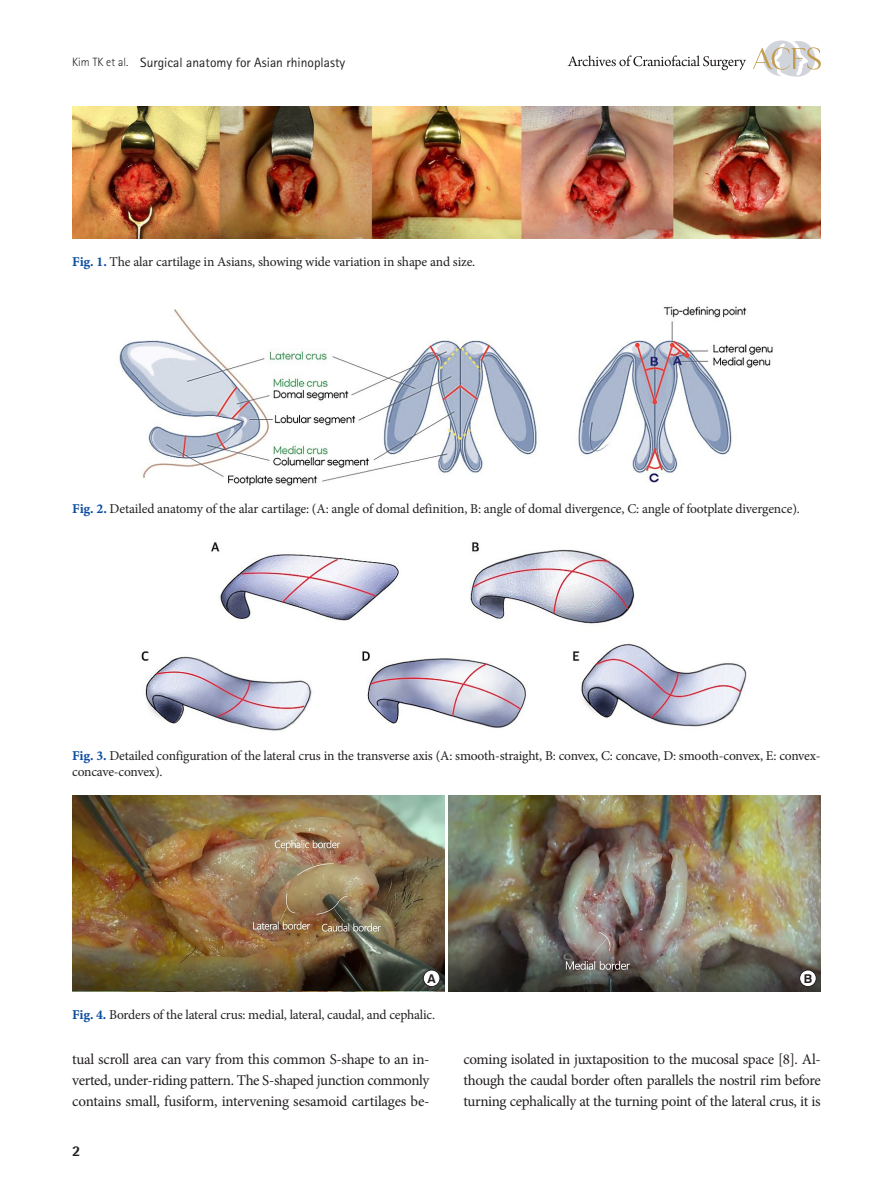
<style>
.page{position:relative;width:893px;height:1191px;background:#fff}
.page>*{position:absolute;margin:0;border:0;box-sizing:border-box;transform-origin:0 0}
.본문_0{font:15px/21px "Minion Pro";letter-spacing:-.02em;color:#231f20;text-align:justify}
.t1{font:800 15px "Rotis Semi Sans Std";color:#231f20}
.표그림제목{font:13.5px/16.2px "Minion Pro";letter-spacing:-.015em;color:#231f20}
.t2{font:13.5px "Rotis Sans Serif Std";color:#231f20}
.t3{font:700 12.15px "Swiss 721 BT";color:#231f20}
.s1{font-weight:300;font-size:12px}
.s2{font-family:"Minion Pro Bold Capt";color:#0d4da1}
</style>
<div class="page">
<svg style="left:753px;top:40px;width:68px;height:37px"></svg>
<svg style="left:568px;top:55px;width:178px;height:15px"></svg>
<img style="left:72px;top:106px;width:749px;height:132px">
<img style="left:119px;top:306px;width:654px;height:180px">
<img style="left:141px;top:542px;width:606px;height:189px">
<img style="left:72px;top:795px;width:372px;height:196px">
<img style="left:449px;top:795px;width:372px;height:196px">
<div style="left:423px;top:970px;width:17px;height:16px;background:#fff;border-radius:50%"></div>
<div style="left:423px;top:969px;width:17px;height:17px;border:1px solid #231f20;border-radius:50%"></div>
<div style="left:800px;top:970px;width:16px;height:16px;background:#fff;border-radius:50%"></div>
<div style="left:799px;top:969px;width:17px;height:17px;border:1px solid #231f20;border-radius:50%"></div>
<p class="t2" style="left:72px;top:54px;width:274px"><span class="s1">Kim TK et al.</span> Surgical anatomy for Asian rhinoplasty</p>
<p class="표그림제목" style="left:72px;top:254px;width:405px"><span class="s2">Fig. 1.</span> The alar cartilage in Asians, showing wide variation in shape and size.</p>
<p class="표그림제목" style="left:72px;top:500px;width:729px"><span class="s2">Fig. 2.</span> Detailed anatomy of the alar cartilage: (A: angle of domal definition, B: angle of domal divergence, C: angle of footplate divergence).</p>
<p class="표그림제목" style="left:72px;top:747px;width:750px"><span class="s2">Fig. 3.</span> Detailed configuration of the lateral crus in the transverse axis (A: smooth-straight, B: convex, C: concave, D: smooth-convex, E: convex&shy;concave-convex).</p>
<p class="t3" style="left:427px;top:971px;width:10px">A</p>
<p class="t3" style="left:804px;top:971px;width:10px">B</p>
<p class="표그림제목" style="left:72px;top:1006px;width:364px"><span class="s2">Fig. 4.</span> Borders of the lateral crus: medial, lateral, caudal, and cephalic.</p>
<p class="본문_0" style="left:72px;top:1048px;width:359px">tual scroll area can vary from this common S-shape to an in&shy;verted, under-riding pattern. The S-shaped junction commonly contains small, fusiform, intervening sesamoid cartilages be-</p>
<p class="본문_0" style="left:463px;top:1048px;width:359px">coming isolated in juxtaposition to the mucosal space [8]. Al&shy;though the caudal border often parallels the nostril rim before turning cephalically at the turning point of the lateral crus, it is</p>
<p class="t1" style="left:72px;top:1141px;width:10px">2</p>
</div>
